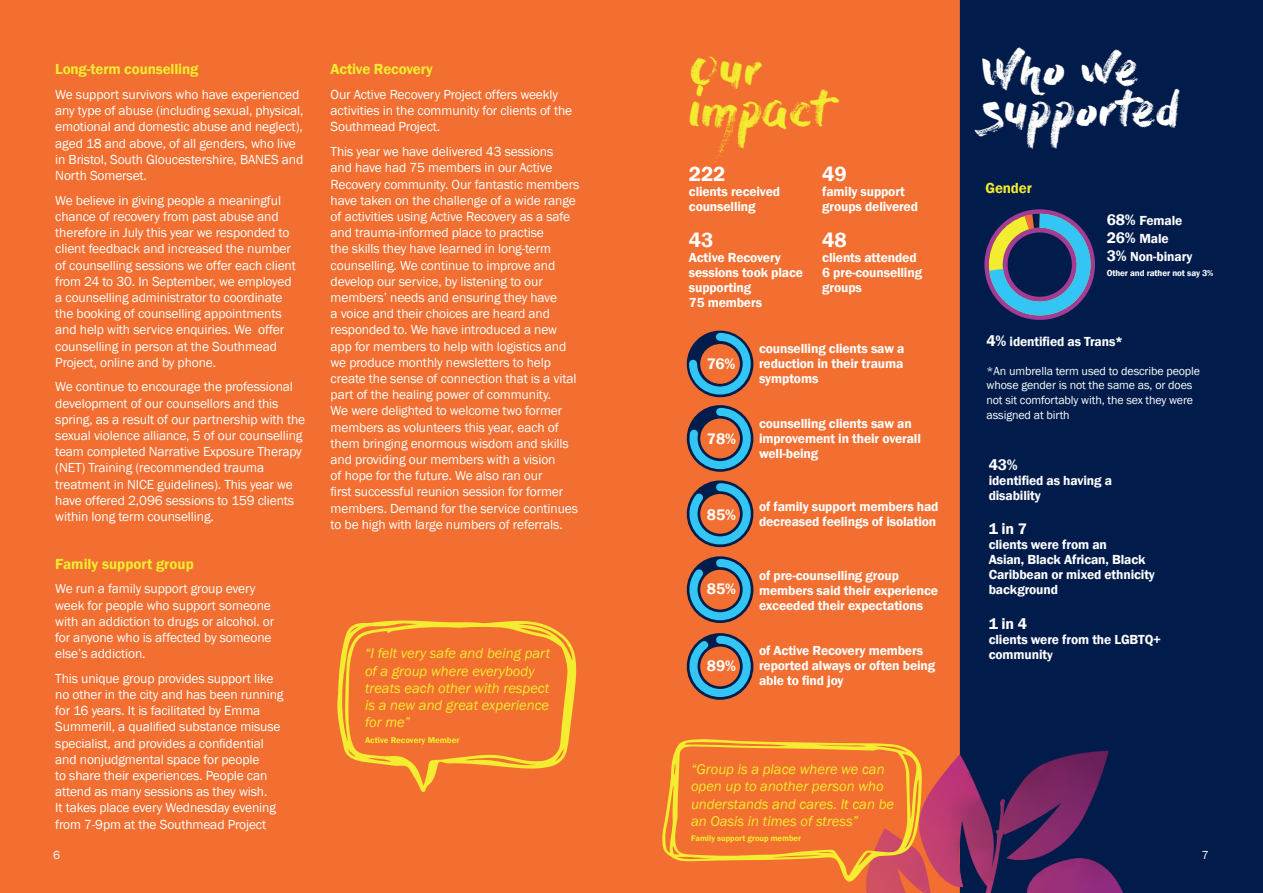
<style>
.page{position:relative;width:1263px;height:893px;background:#fff}
.page>*{position:absolute;margin:0;border:0;box-sizing:border-box;transform-origin:0 0}
.t1{font:48px/40.5px "Dry Brush";letter-spacing:-.025em;color:#fff}
.t2{font:48px/40.5px "Dry Brush";letter-spacing:-.015em;color:#f3ec30}
.t3{font:600 21px "Franklin Gothic";letter-spacing:-.01em;color:#fff}
.t4{font:600 15.75px "Franklin Gothic";letter-spacing:-.01em;color:#fff}
.t5{font:600 15px "Franklin Gothic";letter-spacing:-.01em;color:#f3ec30}
.t6{font:italic 14.55px/17.2px "Franklin Gothic";color:#f3ec30}
.t7{font:13.5px/16.2px "Franklin Gothic";letter-spacing:-.01em;color:#fff}
.t8{font:600 13.5px/15px "Franklin Gothic";letter-spacing:-.01em;color:#fff}
.t9{font:12px/14.5px "Franklin Gothic";letter-spacing:-.01em;color:#fff}
.t10{font:600 9px "Franklin Gothic";letter-spacing:-.01em;color:#fff}
.t11{font:600 8.7px "Franklin Gothic";color:#f3ec30}
.t12{font:600 8.4px "Franklin Gothic";color:#f3ec30}
.s1{font-size:15.75px}
.s2{font-size:12.75px}
</style>
<div class="page">
<img style="left:0;top:0;width:1263px;height:893px">
<svg style="left:662px;top:738px;width:260px;height:144px;background:#f07b33"></svg>
<svg style="left:685px;top:329px;width:70px;height:144px;background:#916e60"></svg>
<svg style="left:685px;top:479px;width:70px;height:69px;background:#8e7266"></svg>
<svg style="left:685px;top:632px;width:70px;height:69px;background:#8e7468"></svg>
<svg style="left:685px;top:555px;width:70px;height:69px;background:#8e7266"></svg>
<svg style="left:335px;top:620px;width:242px;height:172px;background:#f27e30"></svg>
<svg style="left:981px;top:205px;width:116px;height:117px;background:#3a5378"></svg>
<p class="t5" style="left:55px;top:60px;width:145px">Long-term counselling</p>
<p class="t7" style="left:55px;top:87px;width:250px">We support survivors who have experienced any type of abuse (including sexual, physical, emotional and domestic abuse and neglect), aged 18 and above, of all genders, who live in Bristol, South Gloucestershire, BANES and North Somerset.</p>
<p class="t7" style="left:55px;top:192px;width:242px">We believe in giving people a meaningful chance of recovery from past abuse and therefore in July this year we responded to client feedback and increased the number of counselling sessions we offer each client from 24 to 30. In September, we employed a counselling administrator to coordinate the booking of counselling appointments and help with service enquiries. We offer counselling in person at the Southmead Project, online and by phone.</p>
<p class="t7" style="left:55px;top:379px;width:251px">We continue to encourage the professional development of our counsellors and this spring, as a result of our partnership with the sexual violence alliance, 5 of our counselling team completed Narrative Exposure Therapy (NET) Training (recommended trauma treatment in NICE guidelines). This year we have offered 2,096 sessions to 159 clients within long term counselling.</p>
<p class="t5" style="left:55px;top:554px;width:140px">Family support group</p>
<p class="t7" style="left:55px;top:581px;width:221px">We run a family support group every week for people who support someone with an addiction to drugs or alcohol. or for anyone who is affected by someone else’s addiction.</p>
<p class="t7" style="left:55px;top:670px;width:230px">This unique group provides support like no other in the city and has been running for 16 years. It is facilitated by Emma Summerill, a qualified substance misuse specialist, and provides a confidential and nonjudgmental space for people<br>to share their experiences. People can attend as many sessions as they wish.<br>It takes place every Wednesday evening from 7-9pm at the Southmead Project</p>
<p class="t5" style="left:331px;top:60px;width:104px">Active Recovery</p>
<p class="t7" style="left:331px;top:87px;width:243px">Our Active Recovery Project offers weekly activities in the community for clients of the<br>Southmead Project.</p>
<p class="t7" style="left:331px;top:144px;width:250px">This year we have delivered 43 sessions<br>and have had 75 members in our Active Recovery community. Our fantastic members have taken on the challenge of a wide range of activities using Active Recovery as a safe and trauma-informed place to practise<br>the skills they have learned in long-term counselling. We continue to improve and develop our service, by listening to our members’ needs and ensuring they have<br>a voice and their choices are heard and responded to. We have introduced a new app for members to help with logistics and we produce monthly newsletters to help create the sense of connection that is a vital part of the healing power of community.<br>We were delighted to welcome two former members as volunteers this year, each of them bringing enormous wisdom and skills and providing our members with a vision<br>of hope for the future. We also ran our<br>first successful reunion session for former members. Demand for the service continues to be high with large numbers of referrals.</p>
<p class="t6" style="left:365px;top:645px;width:187px">“I felt very safe and being part of a group where everybody treats each other with respect is a new and great experience for me”</p>
<p class="t11" style="left:365px;top:735px;width:96px">Active Recovery Member</p>
<h1 class="t2" style="left:689px;top:48px;width:142px">Our impact</h1>
<h2 class="t3" style="left:689px;top:161px;width:38px">222</h2>
<p class="t8" style="left:689px;top:184px;width:93px">clients received counselling</p>
<h2 class="t3" style="left:689px;top:227px;width:26px">43</h2>
<p class="t8" style="left:689px;top:250px;width:116px">Active Recovery sessions took place supporting<br>75 members</p>
<h2 class="t3" style="left:822px;top:161px;width:26px">49</h2>
<p class="t8" style="left:822px;top:184px;width:97px">family support groups delivered</p>
<h2 class="t3" style="left:822px;top:227px;width:26px">48</h2>
<p class="t8" style="left:822px;top:250px;width:101px">clients attended<br>6 pre-counselling groups</p>
<p class="t4" style="left:707px;top:354px;width:30px">76%</p>
<p class="t4" style="left:707px;top:429px;width:30px">78%</p>
<p class="t4" style="left:707px;top:505px;width:30px">85%</p>
<p class="t4" style="left:707px;top:579px;width:30px">85%</p>
<p class="t4" style="left:707px;top:656px;width:30px">89%</p>
<p class="t8" style="left:759px;top:341px;width:147px;text-align:justify">counselling clients saw a reduction in their trauma symptoms</p>
<p class="t8" style="left:759px;top:416px;width:163px">counselling clients saw an improvement in their overall well-being</p>
<p class="t8" style="left:759px;top:499px;width:181px">of family support members had decreased feelings of isolation</p>
<p class="t8" style="left:759px;top:568px;width:180px">of pre-counselling group members said their experience exceeded their expectations</p>
<p class="t8" style="left:759px;top:643px;width:178px">of Active Recovery members reported always or often being able to find joy</p>
<p class="t6" style="left:691px;top:761px;width:205px">“Group is a place where we can open up to another person who understands and cares. It can be an Oasis in times of stress”</p>
<p class="t12" style="left:691px;top:833px;width:111px">Family support group member</p>
<h1 class="t1" style="left:983px;top:48px;width:199px">Who we supported</h1>
<p class="t5" style="left:985px;top:179px;width:48px">Gender</p>
<p class="t8" style="left:1107px;top:211px;width:87px;line-height:18px"><span class="s1">68%</span> Female<br><span class="s1">26%</span> Male<br><span class="s1">3%</span> Non-binary</p>
<p class="t10" style="left:1107px;top:267px;width:108px">Other and rather not say 3%</p>
<p class="t8" style="left:986px;top:334px;width:138px"><span class="s1">4%</span> identified as Trans*</p>
<p class="t9" style="left:986px;top:364px;width:215px">*An umbrella term used to describe people whose gender is not the same as, or does not sit comfortably with, the sex they were assigned at birth</p>
<p class="t4" style="left:989px;top:455px;width:30px">43%</p>
<p class="t8" style="left:989px;top:473px;width:125px">identified as having a disability</p>
<p class="t4" style="left:989px;top:519px;width:40px">1 in 7</p>
<p class="t8" style="left:989px;top:537px;width:168px">clients were from an<br>Asian, Black African, Black<br>Caribbean or mixed ethnicity background</p>
<p class="t4" style="left:989px;top:614px;width:40px">1 in 4</p>
<p class="t8" style="left:989px;top:632px;width:174px">clients were from the LGBTQ+ communit<span class="s2">y</span></p>
<p class="t9" style="left:53px;top:848px;width:9px">6</p>
<p class="t9" style="left:1202px;top:848px;width:9px">7</p>
</div>
